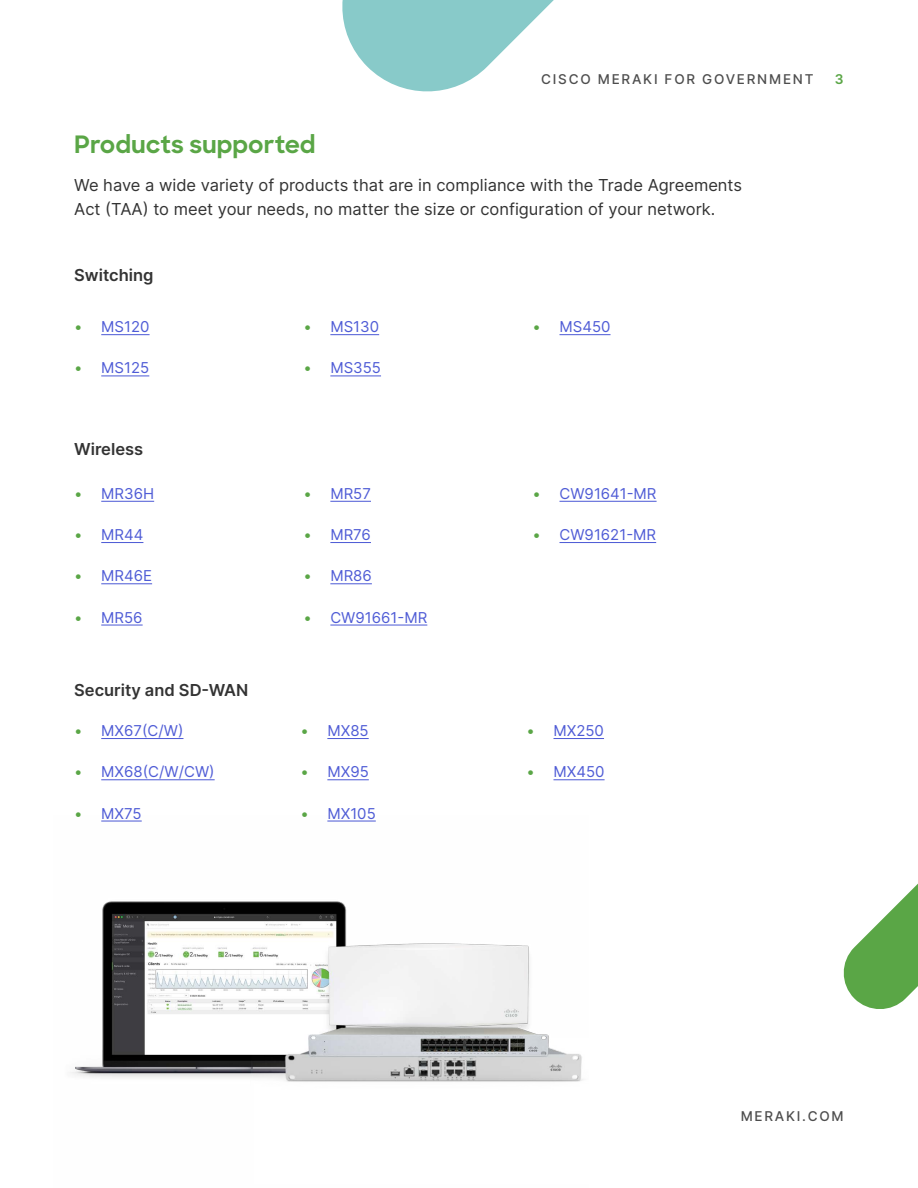
<style>
.page{position:relative;width:918px;height:1188px;background:#fff}
.page>*{position:absolute;margin:0;border:0;box-sizing:border-box;transform-origin:0 0}
.t1{font:700 24px "Sharp Sans";color:#5aa646}
.t2{font:16.5px/24px "Inter";color:#333}
.t3{font:600 16.5px "Inter";color:#333}
.t4{font:15px "Inter";color:#4f5cd6}
.t5{font:500 13.5px "Inter";letter-spacing:.13em;color:#4d4d4d}
.t6{font:600 13.5px "Inter";color:#5aa646}
.s1{color:#5aa646}
</style>
<div class="page">
<svg style="left:342px;top:0;width:212px;height:92px;fill:#88cac9"></svg>
<svg style="left:843px;top:883px;width:75px;height:126px"></svg>
<hr style="left:101px;top:334px;width:49px;height:1px;background:#4f5cd6">
<hr style="left:101px;top:375px;width:48px;height:1px;background:#4f5cd6">
<hr style="left:330px;top:334px;width:49px;height:1px;background:#4f5cd6">
<hr style="left:330px;top:375px;width:51px;height:1px;background:#4f5cd6">
<hr style="left:560px;top:334px;width:51px;height:1px;background:#4f5cd6">
<hr style="left:101px;top:501px;width:53px;height:1px;background:#4f5cd6">
<hr style="left:101px;top:542px;width:42px;height:1px;background:#4f5cd6">
<hr style="left:101px;top:583px;width:51px;height:1px;background:#4f5cd6">
<hr style="left:101px;top:625px;width:42px;height:1px;background:#4f5cd6">
<hr style="left:330px;top:501px;width:41px;height:1px;background:#4f5cd6">
<hr style="left:330px;top:542px;width:41px;height:1px;background:#4f5cd6">
<hr style="left:330px;top:583px;width:42px;height:1px;background:#4f5cd6">
<hr style="left:330px;top:625px;width:97px;height:1px;background:#4f5cd6">
<hr style="left:560px;top:501px;width:97px;height:1px;background:#4f5cd6">
<hr style="left:560px;top:542px;width:96px;height:1px;background:#4f5cd6">
<hr style="left:101px;top:738px;width:82px;height:1px;background:#4f5cd6">
<hr style="left:101px;top:779px;width:114px;height:1px;background:#4f5cd6">
<hr style="left:327px;top:738px;width:42px;height:1px;background:#4f5cd6">
<hr style="left:327px;top:779px;width:42px;height:1px;background:#4f5cd6">
<hr style="left:554px;top:738px;width:50px;height:1px;background:#4f5cd6">
<hr style="left:554px;top:779px;width:51px;height:1px;background:#4f5cd6">
<img style="left:70px;top:820px;width:513px;height:262px">
<p class="t5" style="left:541px;top:70px;width:274px">CISCO MERAKI FOR GOVERNMENT</p>
<h1 class="t1" style="left:74px;top:127px;width:243px">Products supported</h1>
<p class="t2" style="left:74px;top:172px;width:669px">We have a wide variety of products that are in compliance with the Trade Agreements<br>Act (TAA) to meet your needs, no matter the size or configuration of your network.</p>
<p class="t3" style="left:74px;top:263px;width:81px">Switching</p>
<p class="t4" style="left:74px;top:316px;width:77px"><span class="s1">•</span> MS120</p>
<p class="t4" style="left:74px;top:357px;width:77px"><span class="s1">•</span> MS125</p>
<p class="t4" style="left:303px;top:316px;width:77px"><span class="s1">•</span> MS130</p>
<p class="t4" style="left:303px;top:357px;width:79px"><span class="s1">•</span> MS355</p>
<p class="t4" style="left:532px;top:316px;width:80px"><span class="s1">•</span> MS450</p>
<p class="t6" style="left:835px;top:70px;width:10px">3</p>
<p class="t3" style="left:74px;top:437px;width:71px">Wireless</p>
<p class="t4" style="left:74px;top:482px;width:81px"><span class="s1">•</span> MR36H</p>
<p class="t4" style="left:74px;top:524px;width:71px"><span class="s1">•</span> MR44</p>
<p class="t4" style="left:74px;top:565px;width:79px"><span class="s1">•</span> MR46E</p>
<p class="t4" style="left:74px;top:606px;width:70px"><span class="s1">•</span> MR56</p>
<p class="t3" style="left:74px;top:678px;width:176px">Security and SD-WAN</p>
<p class="t4" style="left:74px;top:720px;width:111px"><span class="s1">•</span> MX67(C/W)</p>
<p class="t4" style="left:74px;top:761px;width:142px"><span class="s1">•</span> MX68(C/W/CW)</p>
<p class="t4" style="left:74px;top:802px;width:69px"><span class="s1">•</span> MX75</p>
<p class="t4" style="left:303px;top:482px;width:69px"><span class="s1">•</span> MR57</p>
<p class="t4" style="left:303px;top:524px;width:69px"><span class="s1">•</span> MR76</p>
<p class="t4" style="left:303px;top:565px;width:70px"><span class="s1">•</span> MR86</p>
<p class="t4" style="left:303px;top:606px;width:125px"><span class="s1">•</span> CW91661-MR</p>
<p class="t4" style="left:300px;top:720px;width:70px"><span class="s1">•</span> MX85</p>
<p class="t4" style="left:300px;top:761px;width:70px"><span class="s1">•</span> MX95</p>
<p class="t4" style="left:300px;top:802px;width:77px"><span class="s1">•</span> MX105</p>
<p class="t4" style="left:532px;top:482px;width:126px"><span class="s1">•</span> CW91641-MR</p>
<p class="t4" style="left:532px;top:524px;width:125px"><span class="s1">•</span> CW91621-MR</p>
<p class="t4" style="left:526px;top:720px;width:79px"><span class="s1">•</span> MX250</p>
<p class="t4" style="left:526px;top:761px;width:80px"><span class="s1">•</span> MX450</p>
<p class="t5" style="left:741px;top:1106px;width:105px">MERAKI.COM</p>
</div>
